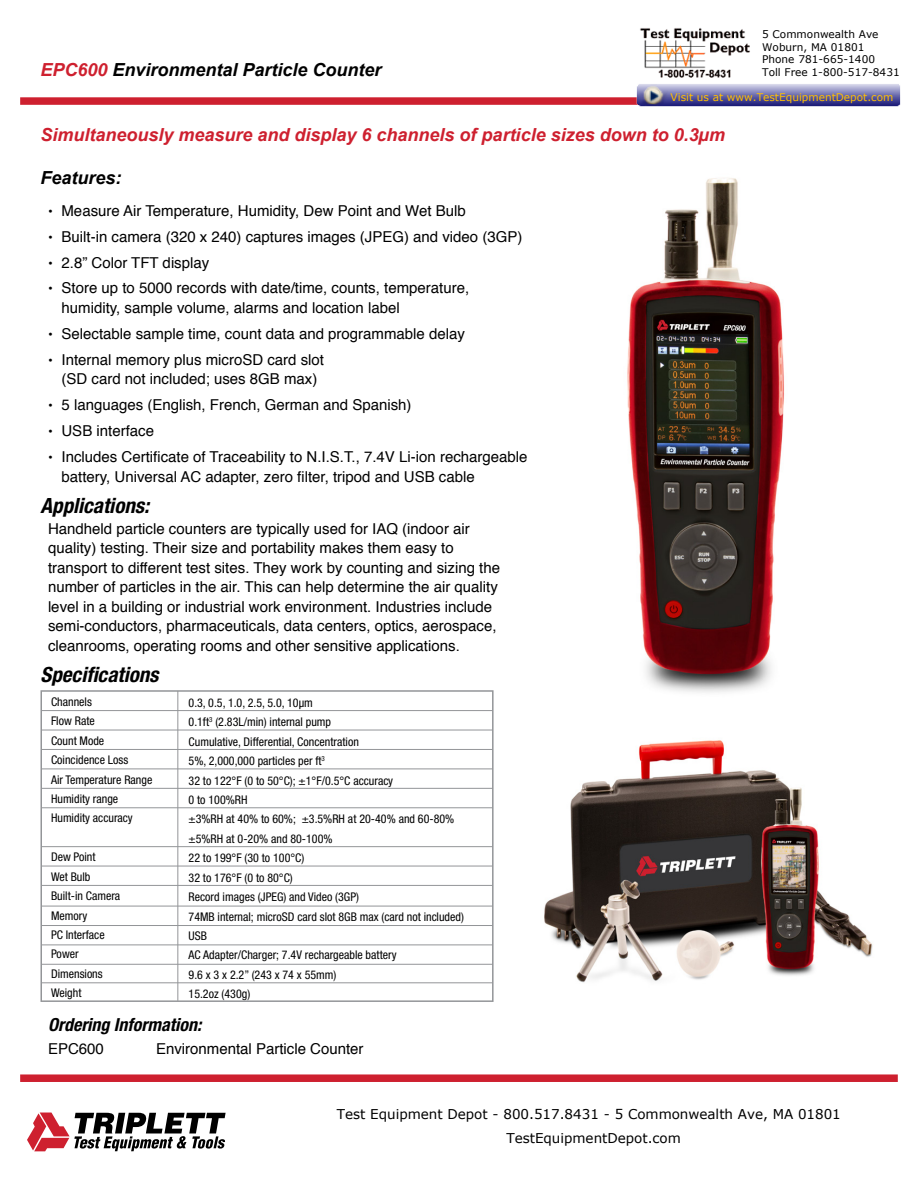
<style>
.page{position:relative;width:918px;height:1188px;background:#fff}
.page>*{position:absolute;margin:0;border:0;box-sizing:border-box;transform-origin:0 0}
.t1{font:italic 700 condensed 21px "Helvetica Neue LT Std";color:#000}
.t2{font:italic 700 18px "Arial";color:#ce202f}
.t3{font:italic 700 18px "Arial";color:#000}
.t4{font:italic 700 condensed 18px "Helvetica Neue LT Std";color:#000}
.t5{font:15px/19.5px "Helvetica";color:#000}
.t6{font:13.5px/24.8px "Verdana";color:#000}
.t7{font:condensed 12px/19.4px "Helvetica Neue LT Std";color:#000}
.t8{font:10.5px/12.8px "Verdana";color:#000}
.t9{font:10.5px "Verdana";color:#ffbf00}
.s1{color:#ce202f}
.s2{font-size:13.5px}
</style>
<div class="page">
<div style="left:20px;top:97px;width:878px;height:8px;background:#ce202f"></div>
<svg style="left:27px;top:1113px;width:199px;height:38px"></svg>
<hr style="left:42px;top:710px;width:451px;height:1px;background:#939598">
<hr style="left:42px;top:730px;width:451px;height:1px;background:#939598">
<hr style="left:42px;top:749px;width:451px;height:1px;background:#939598">
<hr style="left:42px;top:769px;width:451px;height:1px;background:#939598">
<hr style="left:42px;top:788px;width:451px;height:1px;background:#939598">
<hr style="left:42px;top:807px;width:451px;height:1px;background:#939598">
<hr style="left:42px;top:906px;width:451px;height:1px;background:#939598">
<hr style="left:42px;top:846px;width:451px;height:1px;background:#939598">
<hr style="left:42px;top:925px;width:451px;height:1px;background:#939598">
<hr style="left:42px;top:866px;width:451px;height:1px;background:#939598">
<hr style="left:42px;top:945px;width:451px;height:1px;background:#939598">
<hr style="left:42px;top:885px;width:451px;height:1px;background:#939598">
<hr style="left:42px;top:964px;width:451px;height:1px;background:#939598">
<hr style="left:42px;top:982px;width:451px;height:1px;background:#939598">
<hr style="left:177px;top:691px;width:1px;height:310px;background:#939598">
<div style="left:40px;top:690px;width:454px;height:312px;border:2px solid #939598"></div>
<div style="left:20px;top:1074px;width:878px;height:8px;background:#ce202f"></div>
<img style="left:627px;top:178px;width:157px;height:515px">
<img style="left:544px;top:740px;width:329px;height:243px">
<img style="left:640px;top:28px;width:110px;height:50px">
<img style="left:633px;top:84px;width:268px;height:23px">
<p class="t3" style="left:40px;top:57px;width:343px"><span class="s1">EPC600</span> Environmental Particle Counter</p>
<p class="t8" style="left:762px;top:27px;width:139px">5 Commonwealth Ave<br>Woburn, MA 01801<br>Phone 781-665-1400<br>Toll Free 1-800-517-8431</p>
<p class="t9" style="left:671px;top:90px;width:224px">Visit us at www.TestEquipmentDepot.com</p>
<p class="t2" style="left:40px;top:122px;width:686px">Simultaneously measure and display 6 channels of particle sizes down to 0.3µm</p>
<p class="t3" style="left:40px;top:165px;width:83px">Features:</p>
<p class="t5" style="left:48px;top:201px;width:419px"><span class="s2">•</span> Measure Air Temperature, Humidity, Dew Point and Wet Bulb</p>
<p class="t5" style="left:48px;top:227px;width:476px"><span class="s2">•</span> Built-in camera (320 x 240) captures images (JPEG) and video (3GP)</p>
<p class="t5" style="left:48px;top:253px;width:163px"><span class="s2">•</span> 2.8” Color TFT display</p>
<p class="t5" style="left:62px;top:279px;width:409px;text-indent:-14px"><span class="s2">•</span> Store up to 5000 records with date/time, counts, temperature, humidity, sample volume, alarms and location label</p>
<p class="t5" style="left:48px;top:324px;width:419px"><span class="s2">•</span> Selectable sample time, count data and programmable delay</p>
<p class="t5" style="left:48px;top:350px;width:278px;text-align:center"><span class="s2">•</span> Internal memory plus microSD card slot (SD card not included; uses 8GB max)</p>
<p class="t5" style="left:48px;top:396px;width:365px"><span class="s2">•</span> 5 languages (English, French, German and Spanish)</p>
<p class="t5" style="left:48px;top:422px;width:108px"><span class="s2">•</span> USB interface</p>
<p class="t5" style="left:62px;top:448px;width:468px;text-indent:-14px"><span class="s2">•</span> Includes Certificate of Traceability to N.I.S.T., 7.4V Li-ion rechargeable battery, Universal AC adapter, zero filter, tripod and USB cable</p>
<p class="t5" style="left:48px;top:519px;width:454px">Handheld particle counters are typically used for IAQ (indoor air quality) testing. Their size and portability makes them easy to transport to different test sites. They work by counting and sizing the number of particles in the air. This can help determine the air quality level in a building or industrial work environment. Industries include semi-conductors, pharmaceuticals, data centers, optics, aerospace, cleanrooms, operating rooms and other sensitive applications.</p>
<h1 class="t1" style="left:40px;top:493px;width:110px">Applications:</h1>
<h1 class="t1" style="left:40px;top:662px;width:120px">Specifications</h1>
<p class="t7" style="left:51px;top:692px;width:103px">Channels<br>Flow Rate<br>Count Mode<br>Coincidence Loss<br>Air Temperature Range<br>Humidity range<br>Humidity accuracy</p>
<p class="t7" style="left:51px;top:847px;width:71px">Dew Point<br>Wet Bulb<br>Built-in Camera<br>Memory<br>PC Interface<br>Power<br>Dimensions<br>Weight</p>
<p class="t7" style="left:189px;top:693px;width:277px">0.3, 0.5, 1.0, 2.5, 5.0, 10µm<br>0.1ft<sup>3</sup> (2.83L/min) internal pump<br>Cumulative, Differential, Concentration<br>5%, 2,000,000 particles per ft<sup>3<br></sup>32 to 122°F (0 to 50°C); ±1°F/0.5°C accuracy<br>0 to 100%RH<br>±3%RH at 40% to 60%; ±3.5%RH at 20-40% and 60-80% ±5%RH at 0-20% and 80-100%<br>22 to 199°F (30 to 100°C)<br>32 to 176°F (0 to 80°C)<br>Record images (JPEG) and Video (3GP)<br>74MB internal; microSD card slot 8GB max (card not included)<br>USB<br>AC Adapter/Charger; 7.4V rechargeable battery<br>9.6 x 3 x 2.2” (243 x 74 x 55mm)<br>15.2oz (430g)</p>
<p class="t4" style="left:48px;top:1013px;width:155px">Ordering Information:</p>
<p class="t5" style="left:48px;top:1039px;width:57px">EPC600</p>
<p class="t5" style="left:156px;top:1039px;width:209px">Environmental Particle Counter</p>
<p class="t6" style="left:506px;top:1101px;width:336px;text-indent:-170px">Test Equipment Depot - 800.517.8431 - 5 Commonwealth Ave, MA 01801<br>TestEquipmentDepot.com</p>
</div>
